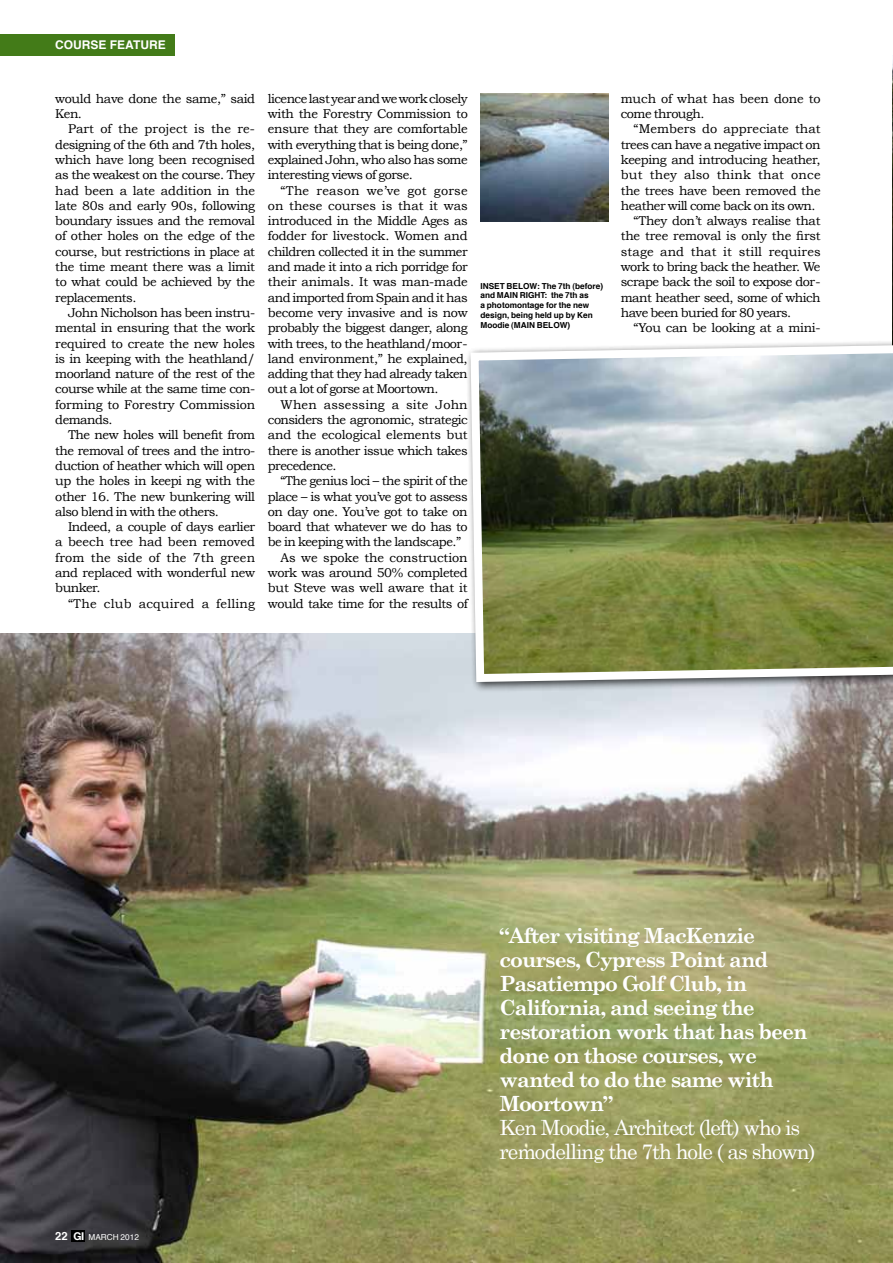
<style>
.page{position:relative;width:893px;height:1263px;background:#fff}
.page>*{position:absolute;margin:0;border:0;box-sizing:border-box;transform-origin:0 0}
.t1{font:700 21px/24px "Century Schoolbook";letter-spacing:-.05em;color:#fff}
.t2{font:12.75px "Bookman Old Style";letter-spacing:-.035em;color:#000}
.t3{font:12.75px "Bookman Old Style";letter-spacing:-.015em;color:#000}
.t4{font:12.75px "Bookman Old Style";letter-spacing:.015em;color:#000}
.t5{font:12.75px "Bookman Old Style";letter-spacing:-.005em;color:#000}
.t6{font:12.75px "Bookman Old Style";letter-spacing:.005em;color:#000}
.t7{font:12.75px "Bookman Old Style";color:#000}
.t8{font:12.75px "Bookman Old Style";letter-spacing:-.01em;color:#000}
.t9{font:12.75px "Bookman Old Style";letter-spacing:.01em;color:#000}
.t10{font:700 12px "Helvetica";color:#fff}
.t11{font:700 8.25px/9.8px "Helvetica";color:#000}
.t12{font:8.25px "Helvetica";color:#fff}
.s1{font-weight:700;font-size:11.25px}
.s2{font-family:"Helvetica Neue";font-weight:700;font-size:10.8px}
.s3{font-weight:400}
</style>
<div class="page">
<img style="left:0;top:634px;width:893px;height:629px">
<img style="left:480px;top:94px;width:128px;height:127px">
<img style="left:892px;top:61px;width:1px;height:279px">
<div style="left:71px;top:1230px;width:14px;height:11px;background:#000"></div>
<div style="left:0;top:34px;width:174px;height:21px;background:#437b18"></div>
<div style="left:465px;top:340px;width:428px;height:353px;background:#000;opacity:.75"></div>
<img style="left:466px;top:341px;width:427px;height:345px">
<p class="t10" style="left:55px;top:35px;width:112px">COURSE Feature</p>
<p class="t2" style="left:55px;top:91px;width:201px">would have done the same,” said</p>
<p class="t2" style="left:55px;top:106px;width:28px">Ken.</p>
<p class="t6" style="left:68px;top:122px;width:189px">Part of the project is the re-</p>
<p class="t2" style="left:55px;top:137px;width:201px">designing of the 6th and 7th holes,</p>
<p class="t2" style="left:55px;top:152px;width:201px">which have long been recognised</p>
<p class="t2" style="left:55px;top:168px;width:201px">as the weakest on the course. They</p>
<p class="t7" style="left:55px;top:183px;width:201px">had been a late addition in the</p>
<p class="t2" style="left:55px;top:198px;width:201px">late 80s and early 90s, following</p>
<p class="t2" style="left:55px;top:213px;width:201px">boundary issues and the removal</p>
<p class="t2" style="left:55px;top:229px;width:201px">of other holes on the edge of the</p>
<p class="t2" style="left:55px;top:244px;width:201px">course, but restrictions in place at</p>
<p class="t2" style="left:55px;top:259px;width:201px">the time meant there was a limit</p>
<p class="t2" style="left:55px;top:275px;width:201px">to what could be achieved by the</p>
<p class="t2" style="left:55px;top:290px;width:83px">replacements.</p>
<p class="t2" style="left:68px;top:305px;width:189px">John Nicholson has been instru-</p>
<p class="t2" style="left:55px;top:321px;width:201px">mental in ensuring that the work</p>
<p class="t3" style="left:55px;top:336px;width:201px">required to create the new holes</p>
<p class="t2" style="left:55px;top:351px;width:201px">is in keeping with the heathland/</p>
<p class="t2" style="left:55px;top:366px;width:201px">moorland nature of the rest of the</p>
<p class="t2" style="left:55px;top:382px;width:201px">course while at the same time con-</p>
<p class="t3" style="left:55px;top:397px;width:201px">forming to Forestry Commission</p>
<p class="t2" style="left:55px;top:412px;width:59px">demands.</p>
<p class="t2" style="left:68px;top:428px;width:189px">The new holes will benefit from</p>
<p class="t2" style="left:55px;top:443px;width:201px">the removal of trees and the intro-</p>
<p class="t2" style="left:55px;top:458px;width:201px">duction of heather which will open</p>
<p class="t2" style="left:55px;top:474px;width:201px">up the holes in keepi ng with the</p>
<p class="t2" style="left:55px;top:489px;width:201px">other 16. The new bunkering will</p>
<p class="t2" style="left:55px;top:504px;width:165px">also blend in with the others.</p>
<p class="t2" style="left:68px;top:519px;width:189px">Indeed, a couple of days earlier</p>
<p class="t5" style="left:55px;top:535px;width:201px">a beech tree had been removed</p>
<p class="t6" style="left:55px;top:550px;width:201px">from the side of the 7th green</p>
<p class="t2" style="left:55px;top:565px;width:201px">and replaced with wonderful new</p>
<p class="t2" style="left:55px;top:581px;width:47px">bunker.</p>
<p class="t4" style="left:68px;top:596px;width:189px">“The club acquired a felling</p>
<p class="t2" style="left:268px;top:91px;width:201px">licence last year and we work closely</p>
<p class="t2" style="left:268px;top:106px;width:201px">with the Forestry Commission to</p>
<p class="t2" style="left:268px;top:122px;width:201px">ensure that they are comfortable</p>
<p class="t2" style="left:268px;top:137px;width:201px">with everything that is being done,”</p>
<p class="t2" style="left:268px;top:152px;width:201px">explained John, who also has some</p>
<p class="t2" style="left:268px;top:168px;width:147px">interesting views of gorse.</p>
<p class="t4" style="left:281px;top:183px;width:189px">“The reason we’ve got gorse</p>
<p class="t7" style="left:268px;top:198px;width:201px">on these courses is that it was</p>
<p class="t2" style="left:268px;top:213px;width:201px">introduced in the Middle Ages as</p>
<p class="t3" style="left:268px;top:229px;width:201px">fodder for livestock. Women and</p>
<p class="t2" style="left:268px;top:244px;width:201px">children collected it in the summer</p>
<p class="t2" style="left:268px;top:259px;width:201px">and made it into a rich porridge for</p>
<p class="t8" style="left:268px;top:275px;width:201px">their animals. It was man-made</p>
<p class="t2" style="left:268px;top:290px;width:201px">and imported from Spain and it has</p>
<p class="t2" style="left:268px;top:305px;width:201px">become very invasive and is now</p>
<p class="t2" style="left:268px;top:321px;width:201px">probably the biggest danger, along</p>
<p class="t2" style="left:268px;top:336px;width:201px">with trees, to the heathland/moor-</p>
<p class="t2" style="left:268px;top:351px;width:201px">land environment,” he explained,</p>
<p class="t2" style="left:268px;top:366px;width:201px">adding that they had already taken</p>
<p class="t2" style="left:268px;top:382px;width:172px">out a lot of gorse at Moortown.</p>
<p class="t4" style="left:281px;top:397px;width:189px">When assessing a site John</p>
<p class="t2" style="left:268px;top:412px;width:201px">considers the agronomic, strategic</p>
<p class="t5" style="left:268px;top:428px;width:201px">and the ecological elements but</p>
<p class="t2" style="left:268px;top:443px;width:201px">there is another issue which takes</p>
<p class="t2" style="left:268px;top:458px;width:70px">precedence.</p>
<p class="t2" style="left:281px;top:474px;width:189px">“The genius loci – the spirit of the</p>
<p class="t2" style="left:268px;top:489px;width:201px">place – is what you’ve got to assess</p>
<p class="t2" style="left:268px;top:504px;width:201px">on day one. You’ve got to take on</p>
<p class="t2" style="left:268px;top:519px;width:201px">board that whatever we do has to</p>
<p class="t2" style="left:268px;top:535px;width:195px">be in keeping with the landscape.”</p>
<p class="t5" style="left:281px;top:550px;width:189px">As we spoke the construction</p>
<p class="t2" style="left:268px;top:565px;width:201px">work was around 50% completed</p>
<p class="t3" style="left:268px;top:581px;width:201px">but Steve was well aware that it</p>
<p class="t2" style="left:268px;top:596px;width:201px">would take time for the results of</p>
<p class="t11" style="left:480px;top:281px;width:124px">INSET BELOW: The 7th (before) and MAIN RIGHT: the 7th as<br>a photomontage for the new design, being held up by Ken<br>Moodie (MAIN BELOW)</p>
<p class="t8" style="left:621px;top:91px;width:201px">much of what has been done to</p>
<p class="t2" style="left:621px;top:106px;width:85px">come through.</p>
<p class="t6" style="left:634px;top:122px;width:189px">“Members do appreciate that</p>
<p class="t2" style="left:621px;top:137px;width:201px">trees can have a negative impact on</p>
<p class="t2" style="left:621px;top:152px;width:201px">keeping and introducing heather,</p>
<p class="t4" style="left:621px;top:168px;width:201px">but they also think that once</p>
<p class="t2" style="left:621px;top:183px;width:201px">the trees have been removed the</p>
<p class="t2" style="left:621px;top:198px;width:196px">heather will come back on its own.</p>
<p class="t2" style="left:634px;top:213px;width:189px">“They don’t always realise that</p>
<p class="t3" style="left:621px;top:229px;width:201px">the tree removal is only the first</p>
<p class="t9" style="left:621px;top:244px;width:201px">stage and that it still requires</p>
<p class="t2" style="left:621px;top:259px;width:201px">work to bring back the heather. We</p>
<p class="t2" style="left:621px;top:275px;width:201px">scrape back the soil to expose dor-</p>
<p class="t2" style="left:621px;top:290px;width:201px">mant heather seed, some of which</p>
<p class="t2" style="left:621px;top:305px;width:172px">have been buried for 80 years.</p>
<p class="t2" style="left:634px;top:321px;width:189px">“You can be looking at a mini-</p>
<p class="t12" style="left:55px;top:1231px;width:85px"><span class="s1">22</span> <span class="s2">GI</span> MARCH 2012</p>
<p class="t1" style="left:500px;top:923px;width:318px">“After visiting MacKenzie courses, Cypress Point and<br>Pasatiempo Golf Club, in<br>California, and seeing the restoration work that has been done on those courses, we wanted to do the same with<br>Moortown”<br><span class="s3">Ken Moodie, Architect (left) who is remodelling the 7th hole ( as shown)</span></p>
</div>
